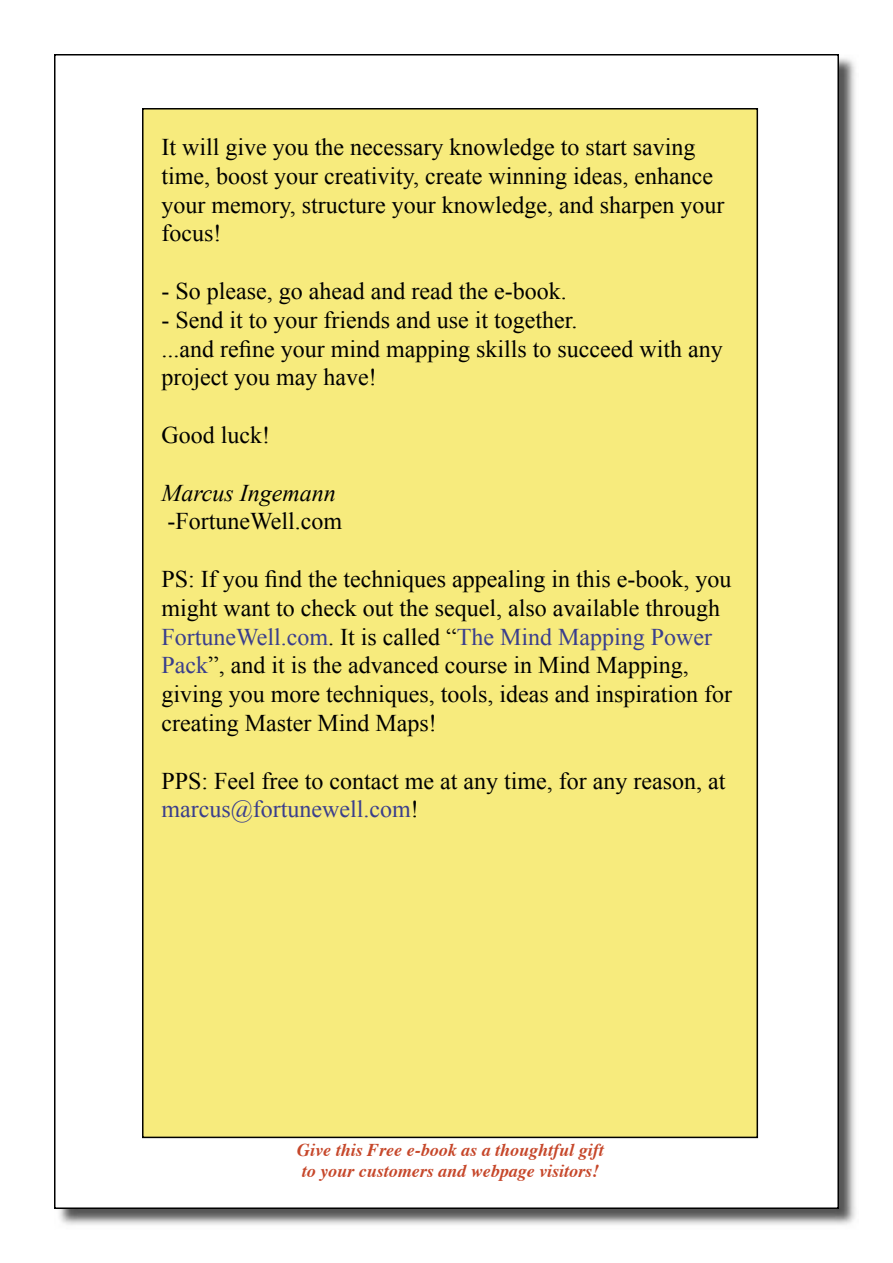
<style>
.page{position:relative;width:893px;height:1263px;background:#fff}
.page>*{position:absolute;margin:0;border:0;box-sizing:border-box;transform-origin:0 0}
.t1{font:24px/28.8px "Times New Roman";color:#000}
.t2{font:italic 24px "Times New Roman";color:#000}
.t3{font:italic 700 18px/21.6px "Times";color:#c6472a}
.s1{color:#3a3e8d}
</style>
<div class="page">
<img style="left:59px;top:1209px;width:692px;height:16px">
<img style="left:751px;top:58px;width:105px;height:1167px">
<div style="left:55px;top:55px;width:783px;height:1153px;background:#fff"></div>
<hr style="left:54px;top:55px;width:2px;height:1153px;background:#000">
<hr style="left:55px;top:1207px;width:783px;height:2px;background:#000">
<hr style="left:837px;top:55px;width:2px;height:1153px;background:#000">
<hr style="left:55px;top:54px;width:783px;height:1px;background:#000">
<div style="left:143px;top:109px;width:614px;height:1028px;background:#f7eb7d"></div>
<hr style="left:142px;top:109px;width:1px;height:1028px;background:#000">
<hr style="left:143px;top:1136px;width:614px;height:2px;background:#000">
<hr style="left:756px;top:109px;width:2px;height:1028px;background:#000">
<hr style="left:143px;top:108px;width:614px;height:1px;background:#000">
<p class="t1" style="left:161px;top:132px;width:564px">It will give you the necessary knowledge to start saving time, boost your creativity, create winning ideas, enhance your memory, structure your knowledge, and sharpen your focus!</p>
<p class="t1" style="left:161px;top:276px;width:407px">- So please, go ahead and read the e-book.</p>
<p class="t1" style="left:161px;top:305px;width:563px">- Send it to your friends and use it together.<br>...and refine your mind mapping skills to succeed with any project you may have!</p>
<p class="t1" style="left:161px;top:420px;width:110px">Good luck!</p>
<p class="t2" style="left:161px;top:479px;width:176px">Marcus Ingemann</p>
<p class="t1" style="left:167px;top:507px;width:176px">-FortuneWell.com</p>
<p class="t1" style="left:161px;top:564px;width:572px">PS: If you find the techniques appealing in this e-book, you might want to check out the sequel, also available through <span class="s1">FortuneWell.com</span>. It is called “<span class="s1">The Mind Mapping Power Pack</span>”, and it is the advanced course in Mind Mapping, giving you more techniques, tools, ideas and inspiration for creating Master Mind Maps!</p>
<p class="t1" style="left:161px;top:766px;width:565px">PPS: Feel free to contact me at any time, for any reason, at <span class="s1">marcus@fortunewell.com</span>!</p>
<p class="t3" style="left:297px;top:1139px;width:308px">Give this Free e-book as a thoughtful gift to your customers and webpage visitors!</p>
</div>
